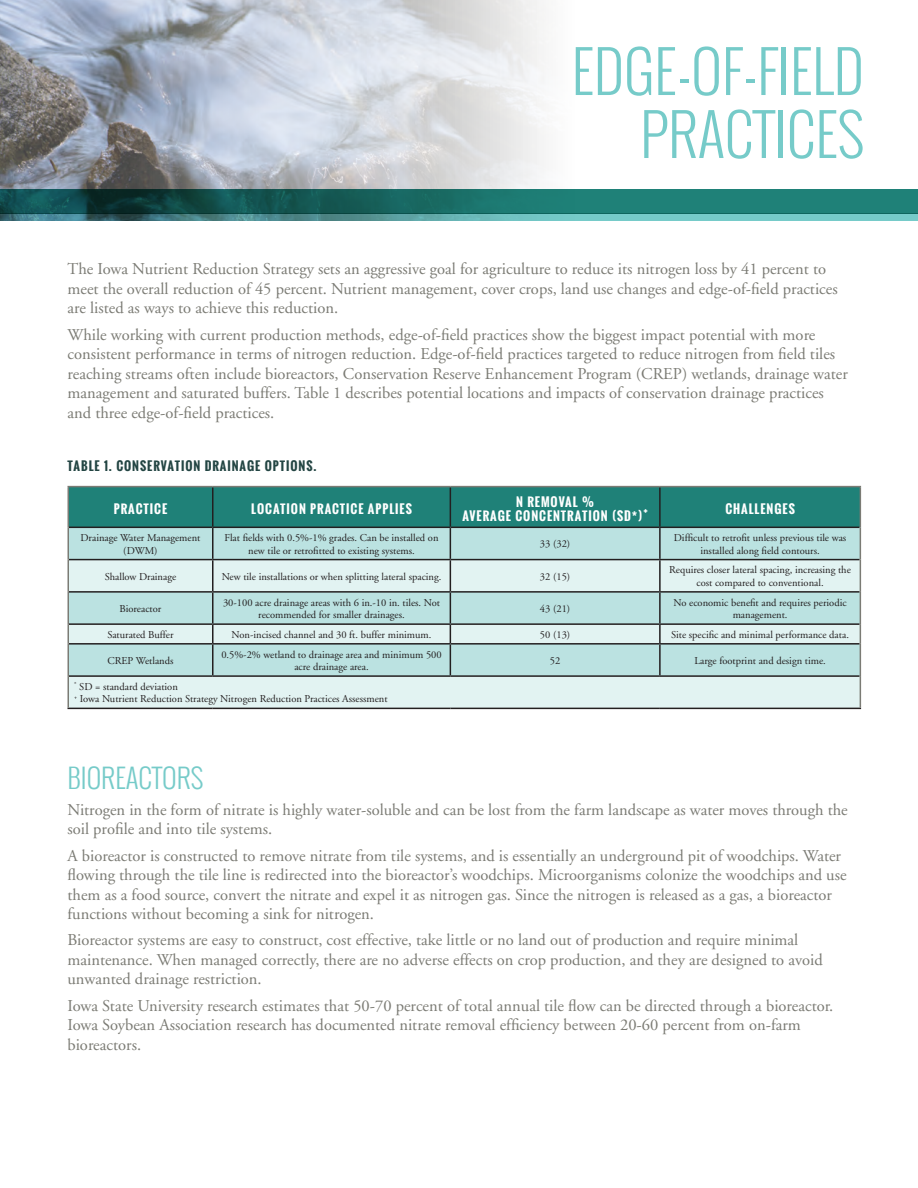
<style>
.page{position:relative;width:918px;height:1188px;background:#fff}
.page>*{position:absolute;margin:0;border:0;box-sizing:border-box;transform-origin:0 0}
.t1{font:300 57px/63px "Oswald";color:#76cbc9;text-align:right}
.t2{font:300 27px "Oswald";color:#76cbc9}
.t3{font:16.5px/19.5px "Adobe Garamond";color:#7b7b74}
.t4{font:700 12px/14.4px "Oswald";letter-spacing:.08em;color:#fff;text-align:center}
.t5{font:700 12px "Oswald";letter-spacing:.08em;color:#234543}
.t6{font:10.5px/12.6px "Adobe Garamond";color:#231f20;text-align:center}
</style>
<div class="page">
<img style="left:0;top:0;width:544px;height:189px">
<svg style="left:0;top:189px;width:918px;height:25px;background:#176761"></svg>
<svg style="left:0;top:214px;width:918px;height:7px;background:#5fa6a7"></svg>
<div style="left:69px;top:487px;width:791px;height:40px;background:#1f8178"></div>
<svg style="left:69px;top:528px;width:791px;height:31px;background:#b9dfde"></svg>
<svg style="left:69px;top:560px;width:791px;height:148px;background:#d0eae9"></svg>
<hr style="left:212px;top:487px;width:2px;height:40px;background:#231f20">
<hr style="left:450px;top:487px;width:1px;height:40px;background:#231f20">
<hr style="left:659px;top:487px;width:2px;height:40px;background:#231f20">
<hr style="left:69px;top:527px;width:144px;height:1px;background:#231f20">
<hr style="left:213px;top:527px;width:237px;height:1px;background:#231f20">
<hr style="left:212px;top:528px;width:2px;height:31px;background:#231f20">
<hr style="left:450px;top:527px;width:210px;height:1px;background:#231f20">
<hr style="left:450px;top:528px;width:1px;height:31px;background:#231f20">
<hr style="left:660px;top:527px;width:200px;height:1px;background:#231f20">
<hr style="left:659px;top:528px;width:2px;height:31px;background:#231f20">
<hr style="left:69px;top:559px;width:144px;height:1px;background:#231f20">
<hr style="left:213px;top:559px;width:237px;height:1px;background:#231f20">
<hr style="left:212px;top:560px;width:2px;height:31px;background:#231f20">
<hr style="left:450px;top:559px;width:210px;height:1px;background:#231f20">
<hr style="left:450px;top:560px;width:1px;height:31px;background:#231f20">
<hr style="left:660px;top:559px;width:200px;height:1px;background:#231f20">
<hr style="left:659px;top:560px;width:2px;height:31px;background:#231f20">
<hr style="left:69px;top:591px;width:144px;height:2px;background:#231f20">
<hr style="left:213px;top:591px;width:237px;height:2px;background:#231f20">
<hr style="left:212px;top:593px;width:2px;height:30px;background:#231f20">
<hr style="left:450px;top:591px;width:210px;height:2px;background:#231f20">
<hr style="left:450px;top:593px;width:1px;height:30px;background:#231f20">
<hr style="left:660px;top:591px;width:200px;height:2px;background:#231f20">
<hr style="left:659px;top:593px;width:2px;height:30px;background:#231f20">
<hr style="left:69px;top:623px;width:144px;height:2px;background:#231f20">
<hr style="left:213px;top:623px;width:237px;height:2px;background:#231f20">
<svg style="left:212px;top:625px;width:2px;height:18px"></svg>
<hr style="left:450px;top:623px;width:210px;height:2px;background:#231f20">
<svg style="left:450px;top:625px;width:1px;height:18px"></svg>
<hr style="left:660px;top:623px;width:200px;height:2px;background:#231f20">
<svg style="left:659px;top:625px;width:2px;height:18px"></svg>
<hr style="left:69px;top:643px;width:144px;height:2px;background:#231f20">
<hr style="left:213px;top:643px;width:237px;height:2px;background:#231f20">
<hr style="left:212px;top:645px;width:2px;height:30px;background:#231f20">
<hr style="left:450px;top:643px;width:210px;height:2px;background:#231f20">
<hr style="left:450px;top:645px;width:1px;height:30px;background:#231f20">
<hr style="left:660px;top:643px;width:200px;height:2px;background:#231f20">
<hr style="left:659px;top:645px;width:2px;height:30px;background:#231f20">
<hr style="left:69px;top:675px;width:144px;height:2px;background:#231f20">
<hr style="left:213px;top:675px;width:237px;height:2px;background:#231f20">
<hr style="left:450px;top:675px;width:210px;height:2px;background:#231f20">
<hr style="left:660px;top:675px;width:200px;height:2px;background:#231f20">
<hr style="left:68px;top:708px;width:145px;height:1px;background:#231f20">
<hr style="left:213px;top:708px;width:237px;height:1px;background:#231f20">
<hr style="left:450px;top:708px;width:210px;height:1px;background:#231f20">
<hr style="left:660px;top:708px;width:201px;height:1px;background:#231f20">
<hr style="left:68px;top:486px;width:145px;height:1px;background:#7b7b74">
<hr style="left:68px;top:487px;width:1px;height:40px;background:#7b7b74">
<hr style="left:213px;top:486px;width:237px;height:1px;background:#7b7b74">
<hr style="left:450px;top:486px;width:210px;height:1px;background:#7b7b74">
<hr style="left:660px;top:486px;width:201px;height:1px;background:#7b7b74">
<hr style="left:860px;top:487px;width:1px;height:40px;background:#7b7b74">
<hr style="left:68px;top:527px;width:1px;height:33px;background:#7b7b74">
<hr style="left:860px;top:527px;width:1px;height:33px;background:#7b7b74">
<hr style="left:68px;top:560px;width:1px;height:32px;background:#7b7b74">
<hr style="left:860px;top:560px;width:1px;height:32px;background:#7b7b74">
<hr style="left:68px;top:592px;width:1px;height:32px;background:#7b7b74">
<hr style="left:860px;top:592px;width:1px;height:32px;background:#7b7b74">
<svg style="left:68px;top:624px;width:1px;height:20px"></svg>
<svg style="left:860px;top:624px;width:1px;height:20px"></svg>
<hr style="left:68px;top:644px;width:1px;height:32px;background:#7b7b74">
<hr style="left:860px;top:644px;width:1px;height:32px;background:#7b7b74">
<hr style="left:68px;top:676px;width:1px;height:32px;background:#7b7b74">
<hr style="left:860px;top:676px;width:1px;height:32px;background:#7b7b74">
<h1 class="t1" style="left:572px;top:40px;width:294px">EDGE-OF-FIELD<br>PRACTICES</h1>
<p class="t3" style="left:68px;top:260px;width:772px">The Iowa Nutrient Reduction Strategy sets an aggressive goal for agriculture to reduce its nitrogen loss by 41 percent to meet the overall reduction of 45 percent. Nutrient management, cover crops, land use changes and edge-of-field practices are listed as ways to achieve this reduction.</p>
<p class="t3" style="left:68px;top:325px;width:782px">While working with current production methods, edge-of-field practices show the biggest impact potential with more consistent performance in terms of nitrogen reduction. Edge-of-field practices targeted to reduce nitrogen from field tiles reaching streams often include bioreactors, Conservation Reserve Enhancement Program (CREP) wetlands, drainage water management and saturated buffers. Table 1 describes potential locations and impacts of conservation drainage practices and three edge-of-field practices.</p>
<p class="t5" style="left:68px;top:457px;width:251px">TABLE 1. CONSERVATION DRAINAGE OPTIONS.</p>
<p class="t4" style="left:114px;top:502px;width:55px">PRACTICE</p>
<p class="t4" style="left:251px;top:502px;width:162px">LOCATION PRACTICE APPLIES</p>
<p class="t4" style="left:462px;top:495px;width:181px">N REMOVAL %<br>AVERAGE CONCENTRATION (SD*)</p>
<p class="t4" style="left:643px;top:503px;width:6px">+</p>
<p class="t4" style="left:725px;top:502px;width:71px">CHALLENGES</p>
<p class="t6" style="left:81px;top:532px;width:121px">Drainage Water Management (DWM)</p>
<p class="t6" style="left:225px;top:532px;width:215px">Flat fields with 0.5%-1% grades. Can be installed on new tile or retrofitted to existing systems.</p>
<p class="t6" style="left:540px;top:538px;width:32px">33 (32)</p>
<p class="t6" style="left:674px;top:532px;width:174px">Difficult to retrofit unless previous tile was installed along field contours.</p>
<p class="t6" style="left:105px;top:570px;width:73px">Shallow Drainage</p>
<p class="t6" style="left:222px;top:570px;width:221px">New tile installations or when splitting lateral spacing.</p>
<p class="t6" style="left:540px;top:570px;width:32px">32 (15)</p>
<p class="t6" style="left:669px;top:564px;width:183px">Requires closer lateral spacing, increasing the cost compared to conventional.</p>
<p class="t6" style="left:120px;top:602px;width:43px">Bioreactor</p>
<p class="t6" style="left:223px;top:596px;width:218px">30-100 acre drainage areas with 6 in.-10 in. tiles. Not recommended for smaller drainages.</p>
<p class="t6" style="left:540px;top:602px;width:32px">43 (21)</p>
<p class="t6" style="left:674px;top:596px;width:175px">No economic benefit and requires periodic management.</p>
<p class="t6" style="left:107px;top:628px;width:68px">Saturated Buffer</p>
<p class="t6" style="left:232px;top:628px;width:201px">Non-incised channel and 30 ft. buffer minimum.</p>
<p class="t6" style="left:540px;top:628px;width:32px">50 (13)</p>
<p class="t6" style="left:671px;top:628px;width:179px">Site specific and minimal performance data.</p>
<p class="t6" style="left:107px;top:654px;width:68px">CREP Wetlands</p>
<p class="t6" style="left:221px;top:648px;width:222px">0.5%-2% wetland to drainage area and minimum 500 acre drainage area.</p>
<p class="t6" style="left:550px;top:654px;width:12px">52</p>
<p class="t6" style="left:694px;top:654px;width:133px">Large footprint and design time.</p>
<p class="t6" style="left:74px;top:680px;width:315px;text-align:left"><sup>*</sup> SD = standard deviation<br><sup>+</sup> Iowa Nutrient Reduction Strategy Nitrogen Reduction Practices Assessment</p>
<h2 class="t2" style="left:68px;top:758px;width:137px">BIOREACTORS</h2>
<p class="t3" style="left:68px;top:800px;width:782px">Nitrogen in the form of nitrate is highly water-soluble and can be lost from the farm landscape as water moves through the soil profile and into tile systems.</p>
<p class="t3" style="left:68px;top:846px;width:781px">A bioreactor is constructed to remove nitrate from tile systems, and is essentially an underground pit of woodchips. Water flowing through the tile line is redirected into the bioreactor’s woodchips. Microorganisms colonize the woodchips and use them as a food source, convert the nitrate and expel it as nitrogen gas. Since the nitrogen is released as a gas, a bioreactor functions without becoming a sink for nitrogen.</p>
<p class="t3" style="left:68px;top:931px;width:757px">Bioreactor systems are easy to construct, cost effective, take little or no land out of production and require minimal maintenance. When managed correctly, there are no adverse effects on crop production, and they are designed to avoid unwanted drainage restriction.</p>
<p class="t3" style="left:68px;top:996px;width:767px">Iowa State University research estimates that 50-70 percent of total annual tile flow can be directed through a bioreactor.<br>Iowa Soybean Association research has documented nitrate removal efficiency between 20-60 percent from on-farm bioreactors.</p>
</div>
